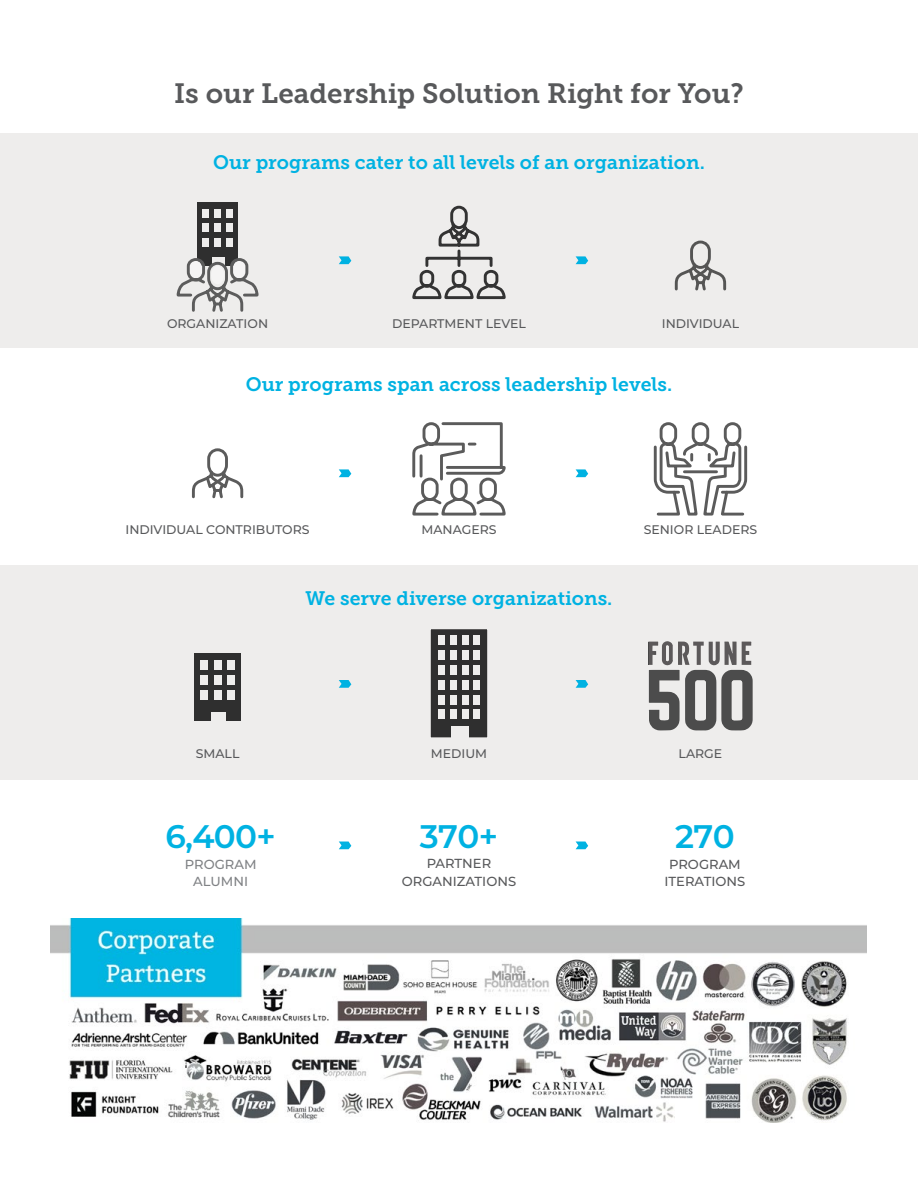
<style>
.page{position:relative;width:918px;height:1188px;background:#fff}
.page>*{position:absolute;margin:0;border:0;box-sizing:border-box;transform-origin:0 0}
.t1{font:600 32.55px "Montserrat";letter-spacing:-.02em;color:#00b2e2}
.t2{font:27.75px "Museo Slab 700";color:#58595b}
.t3{font:19.35px "Museo Slab 700";color:#00b2e2}
.t4{font:500 13.2px/17.5px "Montserrat";color:#58595b;text-align:center}
.t5{font:500 13.2px/17.5px "Montserrat";color:#808285;text-align:center}
.t6{font:500 12.45px "Montserrat";color:#58595b}
</style>
<div class="page">
<div style="left:0;top:134px;width:918px;height:214px;background:#eeedec"></div>
<div style="left:0;top:565px;width:918px;height:215px;background:#eeedec"></div>
<img style="left:51px;top:919px;width:815px;height:204px">
<svg style="left:430px;top:629px;width:58px;height:109px"></svg>
<div style="left:438px;top:680px;width:6px;height:10px;background:#eeedec"></div>
<div style="left:438px;top:636px;width:6px;height:9px;background:#eeedec"></div>
<div style="left:438px;top:695px;width:6px;height:9px;background:#eeedec"></div>
<div style="left:438px;top:650px;width:6px;height:10px;background:#eeedec"></div>
<div style="left:438px;top:710px;width:6px;height:9px;background:#eeedec"></div>
<div style="left:438px;top:665px;width:6px;height:9px;background:#eeedec"></div>
<div style="left:450px;top:680px;width:7px;height:10px;background:#eeedec"></div>
<div style="left:450px;top:636px;width:7px;height:9px;background:#eeedec"></div>
<div style="left:450px;top:695px;width:7px;height:9px;background:#eeedec"></div>
<div style="left:450px;top:650px;width:7px;height:10px;background:#eeedec"></div>
<div style="left:450px;top:710px;width:7px;height:9px;background:#eeedec"></div>
<div style="left:450px;top:665px;width:7px;height:9px;background:#eeedec"></div>
<div style="left:451px;top:726px;width:18px;height:20px;background:#eeedec"></div>
<div style="left:463px;top:680px;width:6px;height:10px;background:#eeedec"></div>
<div style="left:473px;top:680px;width:7px;height:10px;background:#eeedec"></div>
<div style="left:463px;top:636px;width:6px;height:9px;background:#eeedec"></div>
<div style="left:473px;top:636px;width:7px;height:9px;background:#eeedec"></div>
<div style="left:463px;top:695px;width:6px;height:9px;background:#eeedec"></div>
<div style="left:473px;top:695px;width:7px;height:9px;background:#eeedec"></div>
<div style="left:463px;top:650px;width:6px;height:10px;background:#eeedec"></div>
<div style="left:473px;top:650px;width:7px;height:10px;background:#eeedec"></div>
<div style="left:463px;top:710px;width:6px;height:9px;background:#eeedec"></div>
<div style="left:473px;top:710px;width:7px;height:9px;background:#eeedec"></div>
<div style="left:463px;top:665px;width:6px;height:9px;background:#eeedec"></div>
<div style="left:473px;top:665px;width:7px;height:9px;background:#eeedec"></div>
<svg style="left:412px;top:205px;width:94px;height:95px"></svg>
<svg style="left:191px;top:448px;width:53px;height:51px"></svg>
<svg style="left:674px;top:240px;width:53px;height:51px"></svg>
<svg style="left:412px;top:422px;width:94px;height:94px"></svg>
<svg style="left:653px;top:422px;width:95px;height:94px"></svg>
<svg style="left:339px;top:256px;width:12px;height:8px"></svg>
<svg style="left:339px;top:469px;width:12px;height:8px"></svg>
<svg style="left:339px;top:680px;width:12px;height:8px"></svg>
<svg style="left:576px;top:256px;width:12px;height:8px"></svg>
<svg style="left:339px;top:842px;width:12px;height:7px"></svg>
<svg style="left:576px;top:842px;width:12px;height:7px"></svg>
<svg style="left:576px;top:469px;width:12px;height:8px"></svg>
<svg style="left:576px;top:680px;width:12px;height:8px"></svg>
<svg style="left:648px;top:641px;width:105px;height:90px"></svg>
<div style="left:194px;top:653px;width:47px;height:68px;background:#2f2f2f"></div>
<div style="left:200px;top:660px;width:7px;height:10px;background:#eeedec"></div>
<div style="left:200px;top:675px;width:7px;height:10px;background:#eeedec"></div>
<div style="left:200px;top:690px;width:7px;height:10px;background:#eeedec"></div>
<div style="left:214px;top:660px;width:7px;height:10px;background:#eeedec"></div>
<div style="left:214px;top:675px;width:7px;height:10px;background:#eeedec"></div>
<div style="left:214px;top:690px;width:7px;height:10px;background:#eeedec"></div>
<div style="left:211px;top:712px;width:15px;height:11px;background:#eeedec"></div>
<div style="left:228px;top:660px;width:7px;height:10px;background:#eeedec"></div>
<div style="left:228px;top:675px;width:7px;height:10px;background:#eeedec"></div>
<div style="left:228px;top:690px;width:7px;height:10px;background:#eeedec"></div>
<div style="left:197px;top:202px;width:41px;height:64px;background:#2f2f2f"></div>
<div style="left:202px;top:209px;width:7px;height:9px;background:#eeedec"></div>
<div style="left:202px;top:223px;width:7px;height:9px;background:#eeedec"></div>
<div style="left:202px;top:238px;width:7px;height:9px;background:#eeedec"></div>
<div style="left:214px;top:209px;width:7px;height:9px;background:#eeedec"></div>
<div style="left:214px;top:223px;width:7px;height:9px;background:#eeedec"></div>
<div style="left:214px;top:238px;width:7px;height:9px;background:#eeedec"></div>
<div style="left:226px;top:209px;width:7px;height:9px;background:#eeedec"></div>
<div style="left:226px;top:223px;width:7px;height:9px;background:#eeedec"></div>
<div style="left:226px;top:238px;width:7px;height:9px;background:#eeedec"></div>
<svg style="left:176px;top:257px;width:83px;height:55px"></svg>
<h2 class="t2" style="left:174px;top:78px;width:571px">Is our Leadership Solution Right for You?</h2>
<p class="t3" style="left:213px;top:151px;width:493px">Our programs cater to all levels of an organization.</p>
<p class="t6" style="left:167px;top:315px;width:103px">ORGANIZATION</p>
<p class="t6" style="left:392px;top:315px;width:135px">DEPARTMENT LEVEL</p>
<p class="t6" style="left:662px;top:315px;width:79px">INDIVIDUAL</p>
<p class="t3" style="left:246px;top:374px;width:428px">Our programs span across leadership levels.</p>
<p class="t6" style="left:126px;top:521px;width:186px">INDIVIDUAL CONTRIBUTORS</p>
<p class="t6" style="left:421px;top:521px;width:77px">MANAGERS</p>
<p class="t6" style="left:644px;top:521px;width:115px">SENIOR LEADERS</p>
<p class="t3" style="left:306px;top:588px;width:308px">We serve diverse organizations.</p>
<p class="t6" style="left:196px;top:745px;width:45px">SMALL</p>
<h1 class="t1" style="left:165px;top:814px;width:112px">6,400+</h1>
<p class="t5" style="left:185px;top:855px;width:73px">PROGRAM<br>ALUMNI</p>
<p class="t6" style="left:431px;top:745px;width:58px">MEDIUM</p>
<p class="t6" style="left:679px;top:745px;width:45px">LARGE</p>
<h1 class="t1" style="left:420px;top:813px;width:80px">370+</h1>
<p class="t4" style="left:402px;top:854px;width:116px">PARTNER<br>ORGANIZATIONS</p>
<h1 class="t1" style="left:675px;top:813px;width:61px">270</h1>
<p class="t4" style="left:665px;top:855px;width:82px">PROGRAM<br>ITERATIONS</p>
</div>
